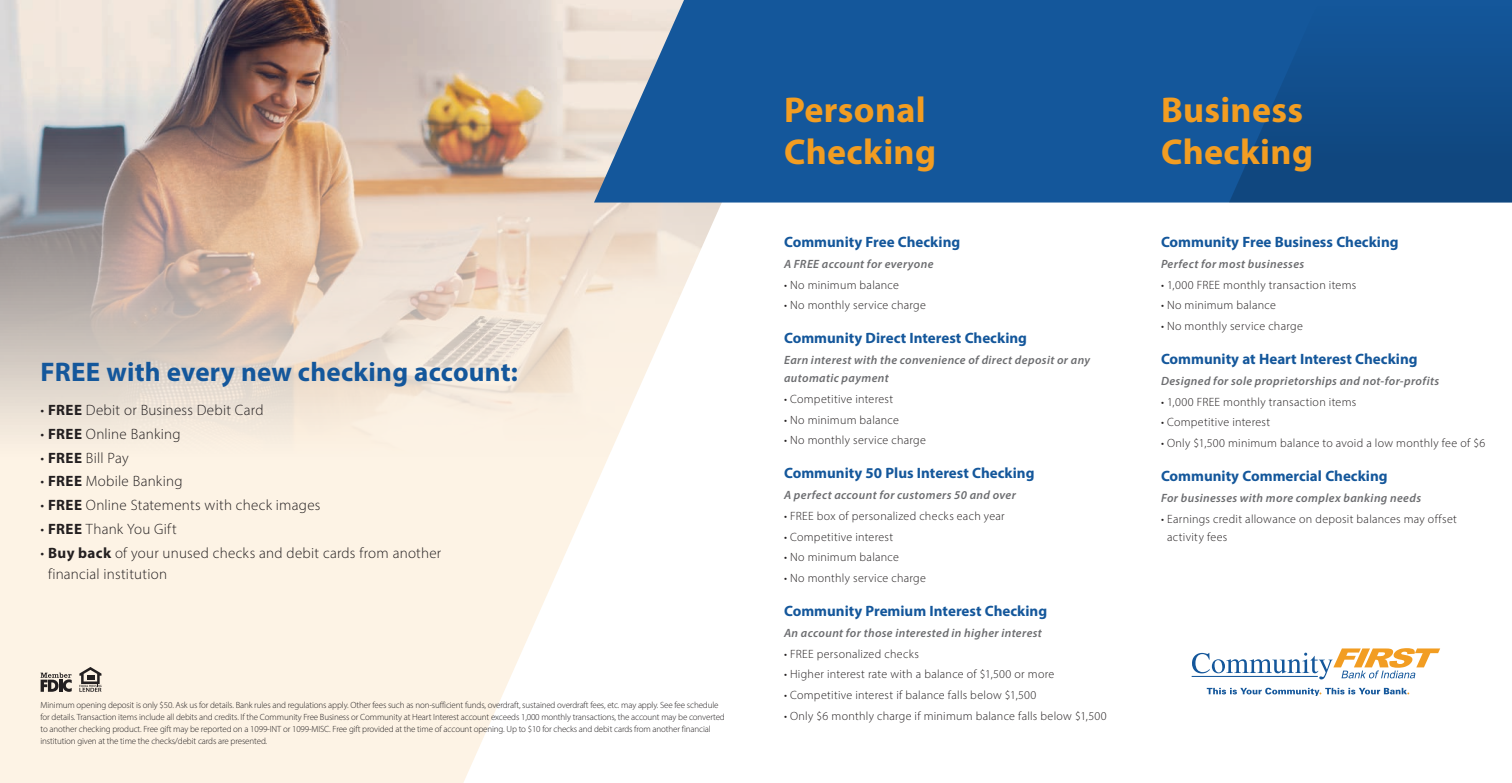
<style>
.page{position:relative;width:1512px;height:783px;background:#fff}
.page>*{position:absolute;margin:0;border:0;box-sizing:border-box;transform-origin:0 0}
.t1{font:700 36px "Myriad Pro";letter-spacing:.01em;color:#f29d22}
.t2{font:700 27px "Myriad Pro";letter-spacing:.01em;color:#14579b}
.NAME{font:700 15px "Myriad Pro";color:#14579b}
.t3{font:300 15px/21px "Myriad Pro";letter-spacing:.015em;color:#231f20}
.t4{font:300 12px/18px "Myriad Pro";letter-spacing:.025em;color:#231f20}
.t5{font:italic 600 12px/18px "Myriad Pro";letter-spacing:.03em;color:#6c6d70}
.t6{font:300 9px/12px "Myriad Pro";letter-spacing:-.015em;color:#231f20}
.s1{font-weight:700}
</style>
<div class="page">
<svg style="left:0;top:519px;width:581px;height:264px;background:#fdf4e7"></svg>
<img style="left:0;top:0;width:722px;height:519px">
<svg style="left:79px;top:667px;width:22px;height:25px"></svg>
<svg style="left:40px;top:673px;width:32px;height:19px"></svg>
<svg style="left:1192px;top:648px;width:248px;height:31px"></svg>
<svg style="left:1207px;top:688px;width:202px;height:8px"></svg>
<svg style="left:594px;top:0;width:635px;height:203px;background:#23619f"></svg>
<svg style="left:1229px;top:0;width:283px;height:203px;background:#124e8c"></svg>
<p class="t2" style="left:40px;top:354px;width:479px">FREE with every new checking account:</p>
<p class="t3" style="left:40px;top:400px;width:225px">• <span class="s1">FREE</span> Debit or Business Debit Card</p>
<p class="t3" style="left:40px;top:423px;width:142px">• <span class="s1">FREE</span> Online Banking</p>
<p class="t3" style="left:40px;top:447px;width:90px">• <span class="s1">FREE</span> Bill Pay</p>
<p class="t3" style="left:40px;top:471px;width:144px">• <span class="s1">FREE</span> Mobile Banking</p>
<p class="t3" style="left:40px;top:495px;width:282px">• <span class="s1">FREE</span> Online Statements with check images</p>
<p class="t3" style="left:40px;top:518px;width:138px">• <span class="s1">FREE</span> Thank You Gift</p>
<p class="t3" style="left:48px;top:542px;width:395px;text-indent:-8px">• <span class="s1">Buy back</span> of your unused checks and debit cards from another financial institution</p>
<p class="t6" style="left:40px;top:699px;width:686px">Minimum opening deposit is only $50. Ask us for details. Bank rules and regulations apply. Other fees such as non-sufficient funds, overdraft, sustained overdraft fees, etc. may apply. See fee schedule for details. Transaction items include all debits and credits. If the Community Free Business or Community at Heart Interest account exceeds 1,000 monthly transactions, the account may be converted to another checking product. Free gift may be reported on a 1099-INT or 1099-MISC. Free gift provided at the time of account opening. Up to $10 for checks and debit cards from another financial institution given at the time the checks/debit cards are presented.</p>
<p class="t1" style="left:784px;top:86px;width:143px">Personal</p>
<p class="t1" style="left:784px;top:128px;width:154px">Checking</p>
<p class="NAME" style="left:784px;top:232px;width:178px">Community Free Checking</p>
<p class="t5" style="left:784px;top:254px;width:151px">A FREE account for everyone</p>
<p class="t4" style="left:784px;top:275px;width:116px">• No minimum balance</p>
<p class="t4" style="left:784px;top:296px;width:143px">• No monthly service charge</p>
<p class="NAME" style="left:784px;top:329px;width:244px">Community Direct Interest Checking</p>
<p class="t5" style="left:784px;top:351px;width:308px">Earn interest with the convenience of direct deposit or any automatic payment</p>
<p class="t4" style="left:784px;top:390px;width:111px">• Competitive interest</p>
<p class="t4" style="left:784px;top:410px;width:116px">• No minimum balance</p>
<p class="t4" style="left:784px;top:431px;width:143px">• No monthly service charge</p>
<p class="NAME" style="left:784px;top:464px;width:252px">Community 50 Plus Interest Checking</p>
<p class="t5" style="left:784px;top:486px;width:233px">A perfect account for customers 50 and over</p>
<p class="t4" style="left:784px;top:507px;width:222px">• FREE box of personalized checks each year</p>
<p class="t4" style="left:784px;top:527px;width:111px">• Competitive interest</p>
<p class="t4" style="left:784px;top:548px;width:116px">• No minimum balance</p>
<p class="t4" style="left:784px;top:569px;width:143px">• No monthly service charge</p>
<p class="NAME" style="left:784px;top:601px;width:265px">Community Premium Interest Checking</p>
<p class="t5" style="left:784px;top:623px;width:259px">An account for those interested in higher interest</p>
<p class="t4" style="left:784px;top:644px;width:136px">• FREE personalized checks</p>
<p class="t4" style="left:784px;top:665px;width:272px">• Higher interest rate with a balance of $1,500 or more</p>
<p class="t4" style="left:784px;top:686px;width:254px">• Competitive interest if balance falls below $1,500</p>
<p class="t4" style="left:784px;top:706px;width:324px">• Only $6 monthly charge if minimum balance falls below $1,500</p>
<p class="t1" style="left:1161px;top:86px;width:144px">Business</p>
<p class="t1" style="left:1161px;top:128px;width:154px">Checking</p>
<p class="NAME" style="left:1161px;top:232px;width:239px">Community Free Business Checking</p>
<p class="t5" style="left:1161px;top:254px;width:145px">Perfect for most businesses</p>
<p class="t4" style="left:1161px;top:275px;width:197px">• 1,000 FREE monthly transaction items</p>
<p class="t4" style="left:1161px;top:296px;width:116px">• No minimum balance</p>
<p class="t4" style="left:1161px;top:317px;width:143px">• No monthly service charge</p>
<p class="NAME" style="left:1161px;top:349px;width:258px">Community at Heart Interest Checking</p>
<p class="t5" style="left:1161px;top:371px;width:280px">Designed for sole proprietorships and not-for-profits</p>
<p class="t4" style="left:1161px;top:392px;width:197px">• 1,000 FREE monthly transaction items</p>
<p class="t4" style="left:1161px;top:413px;width:111px">• Competitive interest</p>
<p class="t4" style="left:1161px;top:434px;width:326px">• Only $1,500 minimum balance to avoid a low monthly fee of $6</p>
<p class="NAME" style="left:1161px;top:466px;width:228px">Community Commercial Checking</p>
<p class="t5" style="left:1161px;top:488px;width:262px">For businesses with more complex banking needs</p>
<p class="t4" style="left:1167px;top:509px;width:291px;text-indent:-6px">• Earnings credit allowance on deposit balances may offset activity fees</p>
</div>
